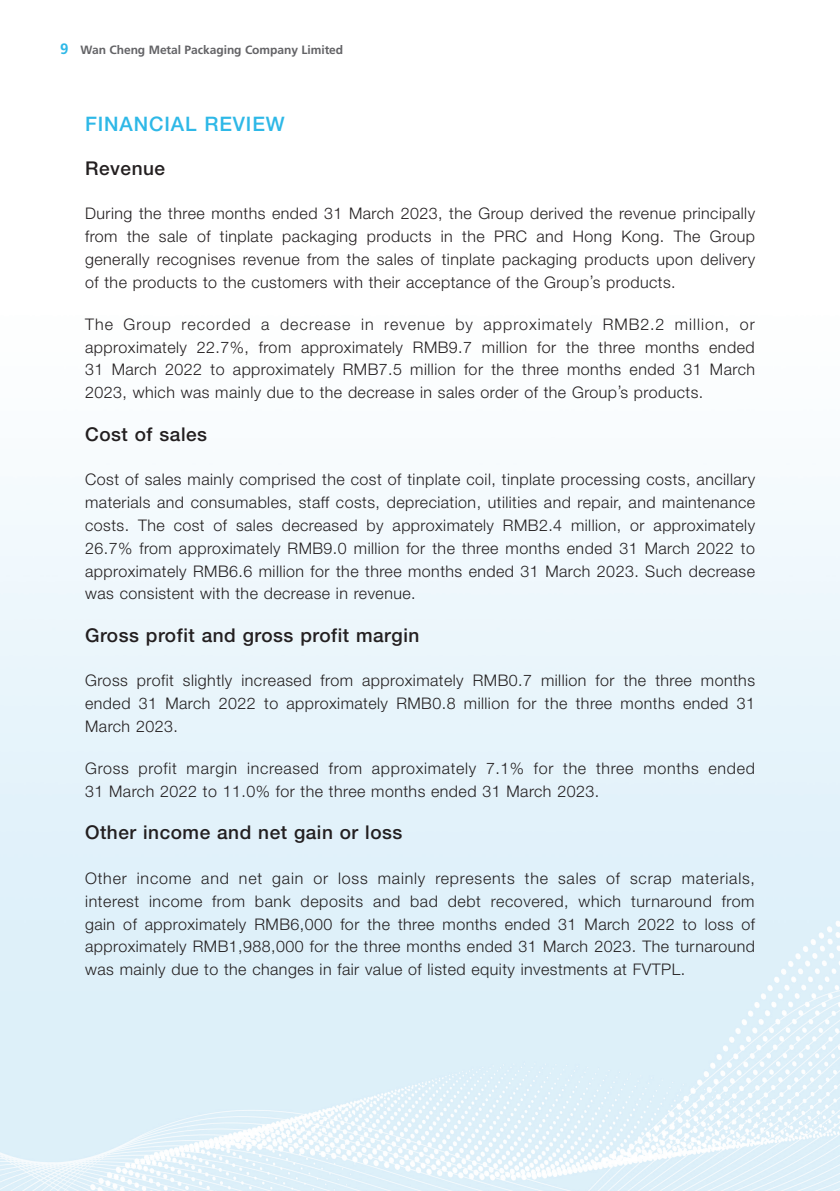
<style>
.page{position:relative;width:840px;height:1191px;background:#fff}
.page>*{position:absolute;margin:0;border:0;box-sizing:border-box;transform-origin:0 0}
.t1{font:500 20px "Helvetica Neue LT Std";letter-spacing:.045em;color:#2eb8e7}
.t2{font:500 19px "Helvetica Neue LT Std";letter-spacing:.03em;color:#231f20}
.t3{font:300 16px/22.8px "Helvetica Neue LT Std";letter-spacing:.03em;color:#231f20;text-align:justify}
.t4{font:700 12px "Frutiger LT Std";letter-spacing:-.005em;color:#636366}
.s1{font-size:15px;color:#2eb8e7}
</style>
<div class="page">
<img style="left:0;top:484px;width:839px;height:707px">
<p class="t4" style="left:60px;top:42px;width:284px"><span class="s1">9</span> Wan Cheng Metal Packaging Company Limited</p>
<p class="t1" style="left:85px;top:112px;width:201px">FINANCIAL REVIEW</p>
<p class="t2" style="left:85px;top:157px;width:81px">Revenue</p>
<p class="t3" style="left:85px;top:202px;width:671px">During the three months ended 31 March 2023, the Group derived the revenue principally from the sale of tinplate packaging products in the PRC and Hong Kong. The Group generally recognises revenue from the sales of tinplate packaging products upon delivery of the products to the customers with their acceptance of the Group’s products.</p>
<p class="t3" style="left:85px;top:312px;width:671px">The Group recorded a decrease in revenue by approximately RMB2.2 million, or approximately 22.7%, from approximately RMB9.7 million for the three months ended 31 March 2022 to approximately RMB7.5 million for the three months ended 31 March 2023, which was mainly due to the decrease in sales order of the Group’s products.</p>
<p class="t2" style="left:85px;top:423px;width:123px">Cost of sales</p>
<p class="t3" style="left:85px;top:468px;width:671px">Cost of sales mainly comprised the cost of tinplate coil, tinplate processing costs, ancillary materials and consumables, staff costs, depreciation, utilities and repair, and maintenance costs. The cost of sales decreased by approximately RMB2.4 million, or approximately 26.7% from approximately RMB9.0 million for the three months ended 31 March 2022 to approximately RMB6.6 million for the three months ended 31 March 2023. Such decrease was consistent with the decrease in revenue.</p>
<p class="t2" style="left:85px;top:624px;width:335px">Gross profit and gross profit margin</p>
<p class="t3" style="left:85px;top:669px;width:671px">Gross profit slightly increased from approximately RMB0.7 million for the three months ended 31 March 2022 to approximately RMB0.8 million for the three months ended 31<br>March 2023.</p>
<p class="t3" style="left:85px;top:756px;width:671px">Gross profit margin increased from approximately 7.1% for the three months ended<br>31 March 2022 to 11.0% for the three months ended 31 March 2023.</p>
<p class="t2" style="left:85px;top:821px;width:318px">Other income and net gain or loss</p>
<p class="t3" style="left:85px;top:866px;width:671px">Other income and net gain or loss mainly represents the sales of scrap materials, interest income from bank deposits and bad debt recovered, which turnaround from gain of approximately RMB6,000 for the three months ended 31 March 2022 to loss of approximately RMB1,988,000 for the three months ended 31 March 2023. The turnaround was mainly due to the changes in fair value of listed equity investments at FVTPL.</p>
</div>
